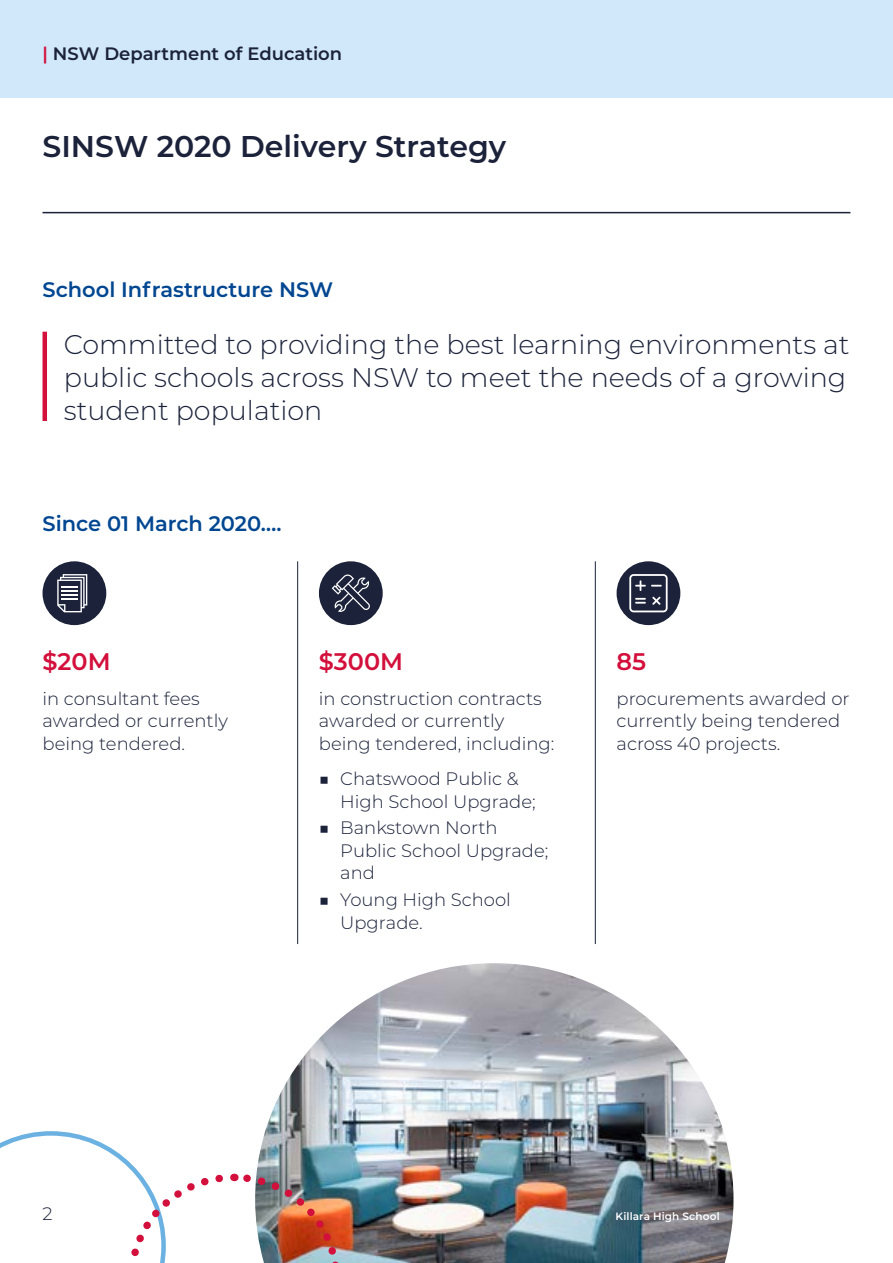
<style>
.page{position:relative;width:893px;height:1263px;background:#fff}
.page>*{position:absolute;margin:0;border:0;box-sizing:border-box;transform-origin:0 0}
.Heading_1{font:600 30px "Montserrat";color:#1b223a}
.Intro_18_22{font:300 27px/33px "Montserrat";color:#1b223a}
.Body_text_semibold_1{font:600 24px "Montserrat";color:#d30f3b}
.Heading_3{font:600 21px "Montserrat";color:#004691}
.Body_text_light_12_1{font:300 18px/22.5px "Montserrat";color:#1b223a}
.t1{font:600 18px "Montserrat";color:#1b223a}
.t2{font:600 10.5px "Montserrat";letter-spacing:.015em;color:#fff}
.s1{color:#d30f3b}
</style>
<div class="page">
<div style="left:0;top:0;width:893px;height:98px;background:#d0e8f9"></div>
<hr style="left:43px;top:212px;width:807px;height:1px;background:#1b223a">
<hr style="left:43px;top:332px;width:4px;height:89px;background:#d30f3b">
<div style="left:43px;top:561px;width:63px;height:64px;background:#1b223a;border-radius:50%"></div>
<svg style="left:57px;top:574px;width:30px;height:38px"></svg>
<div style="left:319px;top:561px;width:64px;height:64px;background:#1b223a;border-radius:50%"></div>
<svg style="left:332px;top:574px;width:38px;height:38px"></svg>
<div style="left:617px;top:561px;width:63px;height:64px;background:#1b223a;border-radius:50%"></div>
<svg style="left:629px;top:574px;width:39px;height:38px"></svg>
<hr style="left:297px;top:561px;width:1px;height:383px;background:#1b223a">
<hr style="left:595px;top:561px;width:1px;height:383px;background:#1b223a">
<img style="left:265px;top:963px;width:468px;height:300px">
<svg style="left:0;top:1131px;width:344px;height:132px"></svg>
<p class="t1" style="left:43px;top:41px;width:301px"><span class="s1">|</span> NSW Department of Education</p>
<p class="Heading_1" style="left:43px;top:125px;width:465px">SINSW 2020 Delivery Strategy</p>
<p class="Heading_3" style="left:43px;top:274px;width:292px">School Infrastructure NSW</p>
<p class="Intro_18_22" style="left:64px;top:327px;width:787px">Committed to providing the best learning environments at public schools across NSW to meet the needs of a growing student population</p>
<p class="Heading_3" style="left:43px;top:508px;width:241px">Since 01 March 2020….</p>
<p class="Body_text_semibold_1" style="left:43px;top:644px;width:70px">$20M</p>
<p class="Body_text_light_12_1" style="left:43px;top:687px;width:187px">in consultant fees awarded or currently being tendered.</p>
<p class="Body_text_semibold_1" style="left:319px;top:644px;width:86px">$300M</p>
<p class="Body_text_light_12_1" style="left:319px;top:687px;width:237px">in construction contracts awarded or currently being tendered, including:</p>
<p class="Body_text_light_12_1" style="left:340px;top:767px;width:197px;text-indent:-21px">■ Chatswood Public &amp;<br>High School Upgrade;</p>
<p class="Body_text_light_12_1" style="left:340px;top:816px;width:210px;text-indent:-21px">■ Bankstown North<br>Public School Upgrade; and</p>
<p class="Body_text_light_12_1" style="left:340px;top:888px;width:172px;text-indent:-21px">■ Young High School<br>Upgrade.</p>
<p class="Body_text_semibold_1" style="left:617px;top:644px;width:31px">85</p>
<p class="Body_text_light_12_1" style="left:617px;top:687px;width:234px">procurements awarded or currently being tendered across 40 projects.</p>
<p class="Body_text_light_12_1" style="left:43px;top:1202px;width:12px">2</p>
<p class="t2" style="left:615px;top:1209px;width:106px">Killara High School</p>
</div>
